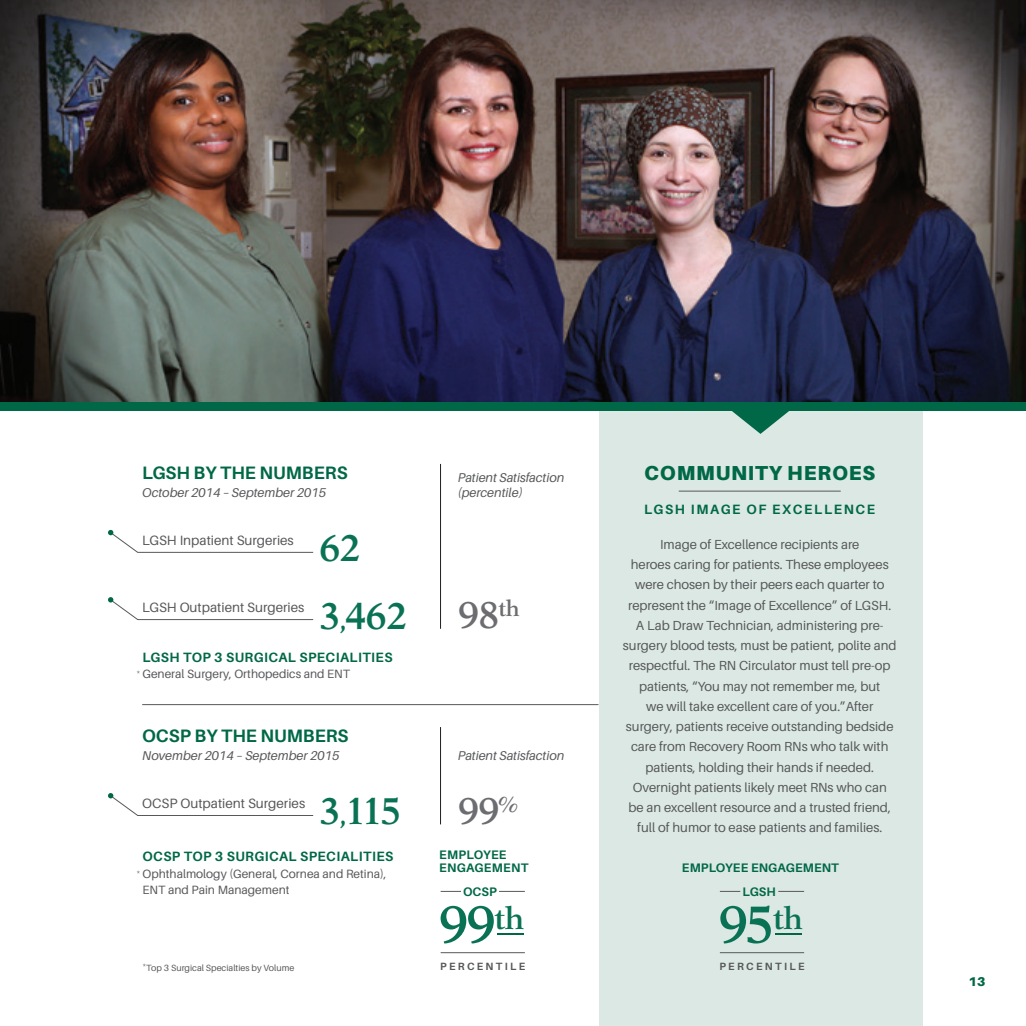
<style>
.page{position:relative;width:1026px;height:1026px;background:#fff}
.page>*{position:absolute;margin:0;border:0;box-sizing:border-box;transform-origin:0 0}
.t1{font:600 52.5px "New Aster LT Std";color:#0a7254}
.t2{font:600 37.5px/67.5px "New Aster LT Std";letter-spacing:-.03em;color:#0a7254}
.t3{font:600 37.5px "New Aster LT Std";color:#6c6d70}
.t4{font:900 20.25px "Aileron";letter-spacing:.04em;color:#006847}
.t5{font:700 18px "Aileron";color:#006847}
.t6{font:13.5px "Aileron";color:#57585a}
.t7{font:700 13.5px "Aileron";letter-spacing:.03em;color:#006847}
.t8{font:700 13.5px "Aileron";letter-spacing:.12em;color:#006847}
.t9{font:13.2px/20.2px "Aileron";color:#57585a;text-align:center}
.t10{font:italic 12.75px/15.3px "Aileron";color:#57585a}
.t11{font:900 12.75px "Aileron";color:#006847}
.t12{font:700 12.3px/13.5px "Aileron";letter-spacing:.01em;color:#006847}
.t13{font:12px/16.5px "Aileron";color:#57585a}
.t14{font:700 10.5px "Aileron";letter-spacing:.22em;color:#57585a}
.t15{font:9px "Aileron";color:#57585a}
.s1{font-size:27px}
</style>
<div class="page">
<img style="left:0;top:0;width:1026px;height:403px">
<div style="left:599px;top:404px;width:324px;height:622px;background:#dce8e3"></div>
<hr style="left:679px;top:491px;width:162px;height:1px;background:#57585a">
<svg style="left:108px;top:530px;width:206px;height:23px"></svg>
<svg style="left:108px;top:597px;width:206px;height:23px"></svg>
<hr style="left:142px;top:704px;width:457px;height:1px;background:#57585a">
<hr style="left:440px;top:464px;width:1px;height:165px;background:#231f20">
<svg style="left:108px;top:793px;width:206px;height:23px"></svg>
<hr style="left:440px;top:727px;width:1px;height:97px;background:#231f20">
<hr style="left:720px;top:952px;width:84px;height:1px;background:#57585a">
<svg style="left:720px;top:891px;width:20px;height:1px"></svg>
<hr style="left:776px;top:933px;width:26px;height:2px;background:#006847">
<svg style="left:778px;top:891px;width:26px;height:1px"></svg>
<div style="left:0;top:403px;width:1026px;height:8px;background:#006847"></div>
<svg style="left:732px;top:411px;width:57px;height:23px"></svg>
<hr style="left:441px;top:952px;width:84px;height:1px;background:#57585a">
<svg style="left:441px;top:891px;width:20px;height:1px"></svg>
<hr style="left:498px;top:933px;width:26px;height:2px;background:#006847">
<svg style="left:499px;top:891px;width:26px;height:1px"></svg>
<h3 class="t5" style="left:142px;top:463px;width:207px">LGSH BY THE NUMBERS</h3>
<p class="t10" style="left:142px;top:485px;width:186px">October 2014 – September 2015</p>
<p class="t6" style="left:142px;top:533px;width:153px">LGSH Inpatient Surgeries</p>
<p class="t6" style="left:142px;top:600px;width:164px">LGSH Outpatient Surgeries</p>
<h2 class="t2" style="left:319px;top:515px;width:90px">62<br>3<span class="s1">,</span>462</h2>
<p class="t7" style="left:143px;top:649px;width:252px">LGSH TOP 3 SURGICAL SPECIALITIES</p>
<p class="t13" style="left:137px;top:666px;width:215px"><sup>*</sup> General Surgery, Orthopedics and ENT</p>
<p class="t10" style="left:458px;top:470px;width:108px">Patient Satisfaction (percentile)</p>
<h2 class="t3" style="left:458px;top:593px;width:64px">98<sup>th</sup></h2>
<h3 class="t5" style="left:142px;top:726px;width:208px">OCSP BY THE NUMBERS</h3>
<p class="t10" style="left:142px;top:748px;width:199px">November 2014 – September 2015</p>
<p class="t10" style="left:458px;top:748px;width:108px">Patient Satisfaction</p>
<h2 class="t3" style="left:458px;top:789px;width:62px">99<sup>%</sup></h2>
<p class="t6" style="left:142px;top:796px;width:165px">OCSP Outpatient Surgeries</p>
<h2 class="t2" style="left:319px;top:778px;width:84px">3<span class="s1">,</span>115</h2>
<p class="t7" style="left:143px;top:849px;width:252px">OCSP TOP 3 SURGICAL SPECIALITIES</p>
<p class="t13" style="left:143px;top:866px;width:246px;text-indent:-6px"><sup>*</sup> Ophthalmology (General, Cornea and Retina),<br>ENT and Pain Management</p>
<p class="t15" style="left:142px;top:963px;width:154px"><sup>*</sup>Top 3 Surgical Specialties by Volume</p>
<p class="t12" style="left:439px;top:848px;width:91px">EMPLOYEE<br>ENGAGEMENT</p>
<p class="t12" style="left:463px;top:885px;width:35px">OCSP</p>
<h1 class="t1" style="left:438px;top:893px;width:87px">99<sup>th</sup></h1>
<p class="t14" style="left:440px;top:961px;width:87px">PERCENTILE</p>
<h3 class="t4" style="left:644px;top:461px;width:233px">COMMUNITY HEROES</h3>
<p class="t8" style="left:644px;top:502px;width:232px">LGSH IMAGE OF EXCELLENCE</p>
<p class="t9" style="left:623px;top:534px;width:275px">Image of Excellence recipients are<br>heroes caring for patients. These employees were chosen by their peers each quarter to represent the “Image of Excellence” of LGSH.<br>A Lab Draw Technician, administering pre&shy;surgery blood tests, must be patient, polite and respectful. The RN Circulator must tell pre-op patients, “You may not remember me, but<br>we will take excellent care of you.”After surgery, patients receive outstanding bedside care from Recovery Room RNs who talk with patients, holding their hands if needed.<br>Overnight patients likely meet RNs who can<br>be an excellent resource and a trusted friend, full of humor to ease patients and families.</p>
<p class="t12" style="left:682px;top:861px;width:159px">EMPLOYEE ENGAGEMENT</p>
<p class="t12" style="left:743px;top:885px;width:35px">LGSH</p>
<h1 class="t1" style="left:718px;top:893px;width:86px">95<sup>th</sup></h1>
<p class="t14" style="left:719px;top:961px;width:87px">PERCENTILE</p>
<p class="t11" style="left:969px;top:974px;width:18px">13</p>
</div>
